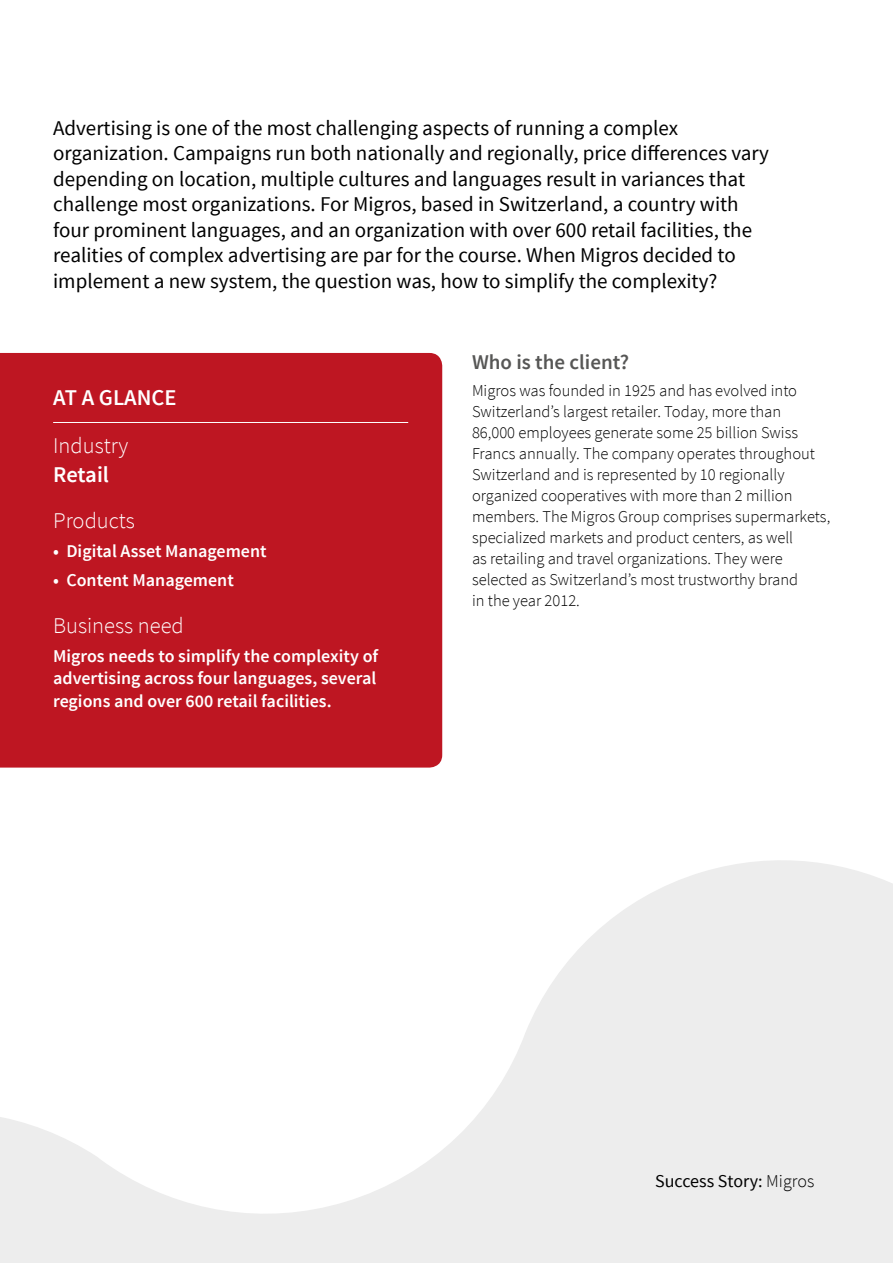
<style>
.page{position:relative;width:893px;height:1263px;background:#fff}
.page>*{position:absolute;margin:0;border:0;box-sizing:border-box;transform-origin:0 0}
.t1{font:300 22.5px "Source Sans Pro";color:#fff}
.t2{font:600 22.5px "Source Sans Pro";color:#fff}
.t3{font:21px/25.5px "Source Sans Pro";color:#000}
.t4{font:600 21px "Source Sans Pro";color:#575756}
.t5{font:600 18px/22.5px "Source Sans Pro";color:#fff;text-align:justify}
.t6{font:18px "Source Sans Pro";color:#000}
.t7{font:300 16.5px/21px "Source Sans Pro";color:#000}
.s1{font-weight:300}
</style>
<div class="page">
<svg style="left:0;top:860px;width:893px;height:403px;fill:#ededed"></svg>
<div style="left:0;top:353px;width:442px;height:414px;background:#be1622"></div>
<hr style="left:53px;top:422px;width:355px;height:1px;background:#fff">
<p class="t3" style="left:53px;top:115px;width:717px">Advertising is one of the most challenging aspects of running a complex organization. Campaigns run both nationally and regionally, price differences vary depending on location, multiple cultures and languages result in variances that challenge most organizations. For Migros, based in Switzerland, a country with four prominent languages, and an organization with over 600 retail facilities, the realities of complex advertising are par for the course. When Migros decided to implement a new system, the question was, how to simplify the complexity?</p>
<p class="t2" style="left:53px;top:383px;width:125px">AT A GLANCE</p>
<p class="t1" style="left:53px;top:432px;width:77px">Industry</p>
<p class="t2" style="left:53px;top:460px;width:57px">Retail</p>
<p class="t1" style="left:53px;top:507px;width:83px">Products</p>
<p class="t5" style="left:53px;top:540px;width:215px">• Digital Asset Management</p>
<p class="t5" style="left:53px;top:569px;width:182px">• Content Management</p>
<p class="t1" style="left:53px;top:611px;width:132px">Business need</p>
<p class="t5" style="left:53px;top:645px;width:327px">Migros needs to simplify the complexity of advertising across four languages, several regions and over 600 retail facilities.</p>
<p class="t4" style="left:472px;top:348px;width:159px">Who is the client?</p>
<p class="t7" style="left:472px;top:380px;width:360px">Migros was founded in 1925 and has evolved into Switzerland’s largest retailer. Today, more than<br>86,000 employees generate some 25 billion Swiss Francs annually. The company operates throughout Switzerland and is represented by 10 regionally organized cooperatives with more than 2 million members. The Migros Group comprises supermarkets, specialized markets and product centers, as well<br>as retailing and travel organizations. They were selected as Switzerland’s most trustworthy brand<br>in the year 2012.</p>
<p class="t6" style="left:655px;top:1170px;width:161px">Success Story: <span class="s1">Migros</span></p>
</div>
